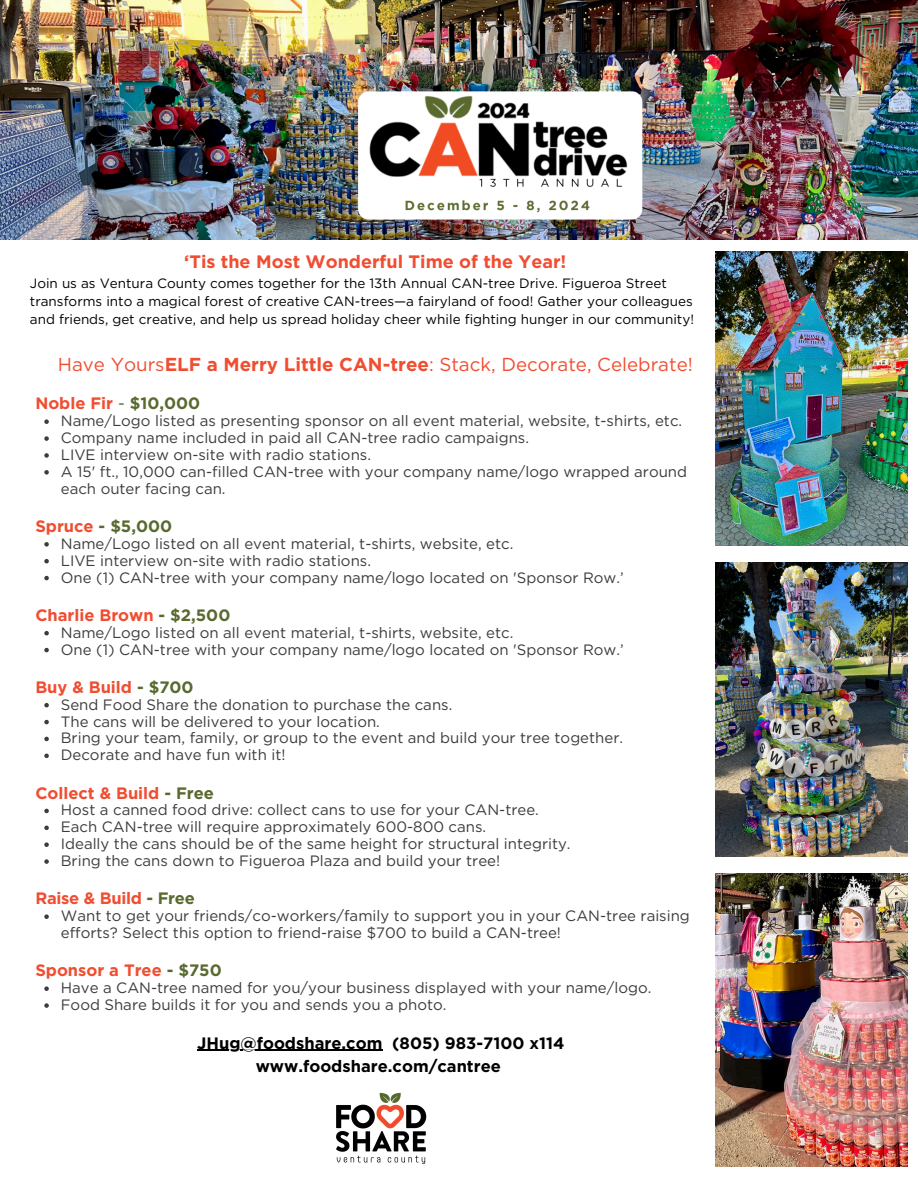
<style>
.page{position:relative;width:918px;height:1188px;background:#fff}
.page>*{position:absolute;margin:0;border:0;box-sizing:border-box;transform-origin:0 0}
.t1{font:18.75px "Gotham";color:#f04d31}
.t2{font:700 18px "Gotham";color:#f04d31}
.t3{font:700 16.5px "Gotham";color:#f04d31}
.t4{font:700 16.5px/22.6px "Gotham";color:#000;text-align:center}
.t5{font:700 16.5px "Gotham";color:#596a2f}
.t6{font:15px/16.8px "Gotham";color:#3d3b3b}
.t7{font:13.5px/18px "Gotham";color:#000}
.s1{font-weight:700}
.s2{font-weight:400;color:#596a2f}
.s3{color:#596a2f}
.s4{color:#f04d31}
</style>
<div class="page">
<img style="left:715px;top:252px;width:192px;height:293px">
<img style="left:715px;top:873px;width:192px;height:294px">
<img style="left:715px;top:563px;width:192px;height:293px">
<img style="left:0;top:0;width:918px;height:240px">
<img style="left:336px;top:1092px;width:91px;height:73px">
<svg style="left:44px;top:419px;width:5px;height:5px"></svg>
<svg style="left:44px;top:436px;width:5px;height:5px"></svg>
<svg style="left:44px;top:453px;width:5px;height:5px"></svg>
<svg style="left:44px;top:470px;width:5px;height:5px"></svg>
<svg style="left:44px;top:542px;width:5px;height:5px"></svg>
<svg style="left:44px;top:559px;width:5px;height:4px"></svg>
<svg style="left:44px;top:576px;width:5px;height:4px"></svg>
<svg style="left:44px;top:631px;width:5px;height:4px"></svg>
<svg style="left:44px;top:648px;width:5px;height:4px"></svg>
<svg style="left:44px;top:703px;width:5px;height:4px"></svg>
<svg style="left:44px;top:720px;width:5px;height:4px"></svg>
<svg style="left:44px;top:737px;width:5px;height:4px"></svg>
<svg style="left:44px;top:754px;width:5px;height:4px"></svg>
<svg style="left:44px;top:809px;width:5px;height:4px"></svg>
<svg style="left:44px;top:826px;width:5px;height:4px"></svg>
<svg style="left:44px;top:842px;width:5px;height:5px"></svg>
<svg style="left:44px;top:859px;width:5px;height:5px"></svg>
<svg style="left:44px;top:914px;width:5px;height:5px"></svg>
<svg style="left:44px;top:986px;width:5px;height:5px"></svg>
<svg style="left:44px;top:1003px;width:5px;height:5px"></svg>
<hr style="left:197px;top:1050px;width:185px;height:1px;background:#000">
<p class="t2" style="left:184px;top:251px;width:384px">‘Tis the Most Wonderful Time of the Year!</p>
<h2 class="t7" style="left:30px;top:274px;width:666px">Join us as Ventura County comes together for the 13th Annual CAN-tree Drive. Figueroa Street transforms into a magical forest of creative CAN-trees—a fairyland of food! Gather your colleagues and friends, get creative, and help us spread holiday cheer while fighting hunger in our community!</h2>
<p class="t1" style="left:58px;top:353px;width:636px">Have Yours<span class="s1">ELF a Merry Little CAN-tree</span>: Stack, Decorate, Celebrate!</p>
<h1 class="t3" style="left:35px;top:393px;width:166px">Noble Fir <span class="s2">-</span> <span class="s3">$10,000</span></h1>
<h3 class="t6" style="left:61px;top:412px;width:623px">Name/Logo listed as presenting sponsor on all event material, website, t-shirts, etc.</h3>
<p class="t6" style="left:61px;top:429px;width:470px">Company name included in paid all CAN-tree radio campaigns.</p>
<p class="t6" style="left:61px;top:446px;width:312px">LIVE interview on-site with radio stations.</p>
<p class="t6" style="left:61px;top:463px;width:628px">A 15' ft., 10,000 can-filled CAN-tree with your company name/logo wrapped around each outer facing can.</p>
<p class="t5" style="left:35px;top:516px;width:138px"><span class="s4">Spruce</span> - $5,000</p>
<h2 class="t6" style="left:61px;top:535px;width:454px">Name/Logo listed on all event material, t-shirts, website, etc.</h2>
<p class="t6" style="left:61px;top:552px;width:312px">LIVE interview on-site with radio stations.</p>
<p class="t6" style="left:61px;top:569px;width:564px">One (1) CAN-tree with your company name/logo located on 'Sponsor Row.’</p>
<p class="t3" style="left:35px;top:605px;width:197px">Charlie Brown <span class="s3">- $2,500</span></p>
<h2 class="t6" style="left:61px;top:624px;width:454px">Name/Logo listed on all event material, t-shirts, website, etc.</h2>
<p class="t6" style="left:61px;top:641px;width:564px">One (1) CAN-tree with your company name/logo located on 'Sponsor Row.’</p>
<p class="t3" style="left:35px;top:677px;width:160px">Buy &amp; Build <span class="s3">- $700</span></p>
<p class="t6" style="left:61px;top:696px;width:393px">Send Food Share the donation to purchase the cans.</p>
<p class="t6" style="left:61px;top:713px;width:321px">The cans will be delivered to your location.</p>
<p class="t6" style="left:61px;top:730px;width:564px">Bring your team, family, or group to the event and build your tree together.</p>
<p class="t6" style="left:61px;top:747px;width:226px">Decorate and have fun with it!</p>
<p class="t3" style="left:35px;top:783px;width:180px">Collect &amp; Build <span class="s3">- Free</span></p>
<p class="t6" style="left:61px;top:802px;width:480px">Host a canned food drive: collect cans to use for your CAN-tree.</p>
<p class="t6" style="left:61px;top:819px;width:427px">Each CAN-tree will require approximately 600-800 cans.</p>
<p class="t6" style="left:61px;top:835px;width:511px">Ideally the cans should be of the same height for structural integrity.</p>
<p class="t6" style="left:61px;top:852px;width:441px">Bring the cans down to Figueroa Plaza and build your tree!</p>
<p class="t3" style="left:35px;top:888px;width:161px">Raise &amp; Build <span class="s3">- Free</span></p>
<h2 class="t6" style="left:61px;top:907px;width:631px">Want to get your friends/co-workers/family to support you in your CAN-tree raising efforts? Select this option to friend-raise $700 to build a CAN-tree!</h2>
<p class="t3" style="left:35px;top:960px;width:188px">Sponsor a Tree <span class="s3">- $750</span></p>
<p class="t6" style="left:61px;top:979px;width:592px">Have a CAN-tree named for you/your business displayed with your name/logo.</p>
<p class="t6" style="left:61px;top:996px;width:387px">Food Share builds it for you and sends you a photo.</p>
<p class="t4" style="left:197px;top:1032px;width:369px">JHug@foodshare.com (805) 983-7100 x114 www.foodshare.com/cantree</p>
</div>
